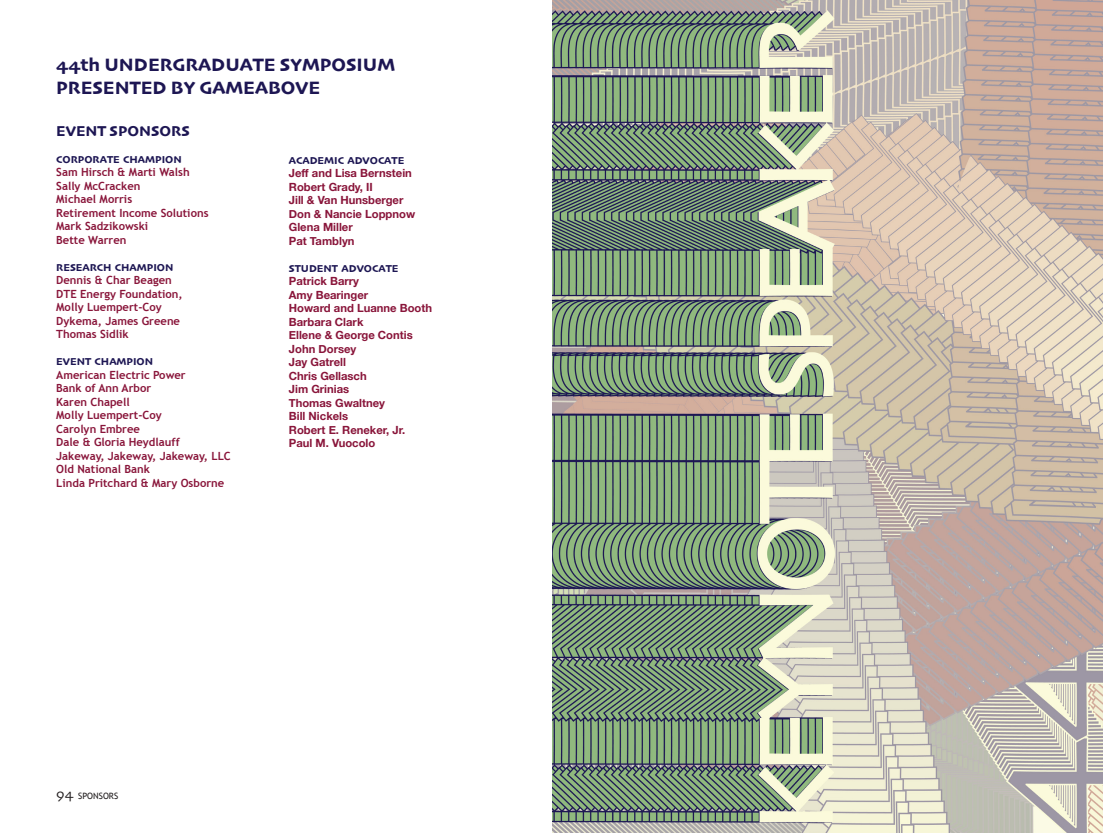
<style>
.page{position:relative;width:1103px;height:833px;background:#fff}
.page>*{position:absolute;margin:0;border:0;box-sizing:border-box;transform-origin:0 0}
.t1{font:18.75px "Skia";color:#1d1653}
.t2{font:15px "Skia";color:#1d1653}
.t3{font:700 11.25px "Trebuchet MS";color:#89153a}
.t4{font:700 11.25px "Helvetica Neue";color:#89153a}
.t5{font:10.5px "Skia";color:#1d1653}
.t6{font:8.75px "Trebuchet MS";color:#231f20}
.s1{font-family:"Skia";font-size:15px}
</style>
<div class="page">
<img style="left:552px;top:0;width:550px;height:832px">
<p class="t1" style="left:56px;top:54px;width:340px">44th UNDERGRADUATE SYMPOSIUM</p>
<p class="t1" style="left:56px;top:76px;width:265px">PRESENTED BY GAMEABOVE</p>
<p class="t2" style="left:56px;top:122px;width:135px">EVENT SPONSORS</p>
<p class="t5" style="left:56px;top:153px;width:9px">COR</p>
<p class="t5" style="left:78px;top:153px;width:15px">PORATE</p>
<p class="t5" style="left:123px;top:153px;width:9px">CHA</p>
<p class="t5" style="left:145px;top:153px;width:24px">MPION</p>
<p class="t3" style="left:56px;top:165px;width:135px">Sam Hirsch &amp; Marti Walsh</p>
<p class="t3" style="left:56px;top:179px;width:86px">Sally McCracken</p>
<p class="t3" style="left:56px;top:192px;width:77px">Michael Morris</p>
<p class="t3" style="left:56px;top:206px;width:154px">Retirement Income Solutions</p>
<p class="t3" style="left:56px;top:219px;width:94px">Mark Sadzikowski</p>
<p class="t3" style="left:56px;top:233px;width:72px">Bette Warren</p>
<p class="t5" style="left:56px;top:261px;width:8px">RESEARCH</p>
<p class="t5" style="left:115px;top:261px;width:9px">CHA</p>
<p class="t5" style="left:137px;top:261px;width:24px">MPION</p>
<p class="t3" style="left:56px;top:273px;width:117px">Dennis &amp; Char Beagen</p>
<p class="t3" style="left:56px;top:287px;width:128px">DTE Energy Foundation,</p>
<p class="t3" style="left:56px;top:300px;width:107px">Molly Luempert-Coy</p>
<p class="t3" style="left:56px;top:314px;width:125px">Dykema, James Greene</p>
<p class="t3" style="left:56px;top:327px;width:74px">Thomas Sidlik</p>
<p class="t5" style="left:56px;top:355px;width:8px">EVENT</p>
<p class="t5" style="left:95px;top:355px;width:9px">CHA</p>
<p class="t5" style="left:117px;top:355px;width:24px">MPION</p>
<p class="t3" style="left:56px;top:368px;width:131px">American Electric Power</p>
<p class="t3" style="left:56px;top:381px;width:97px">Bank of Ann Arbor</p>
<p class="t3" style="left:56px;top:395px;width:75px">Karen Chapell</p>
<p class="t3" style="left:56px;top:408px;width:107px">Molly Luempert-Coy</p>
<p class="t3" style="left:56px;top:422px;width:85px">Carolyn Embree</p>
<p class="t3" style="left:56px;top:435px;width:125px">Dale &amp; Gloria Heydlauff</p>
<p class="t3" style="left:56px;top:449px;width:176px">Jakeway, Jakeway, Jakeway, LLC</p>
<p class="t3" style="left:56px;top:462px;width:95px">Old National Bank</p>
<p class="t3" style="left:56px;top:476px;width:169px">Linda Pritchard &amp; Mary Osborne</p>
<p class="t5" style="left:289px;top:154px;width:8px">ACADE</p>
<p class="t5" style="left:324px;top:154px;width:32px">MIC ADVOCATE</p>
<p class="t4" style="left:289px;top:164px;width:124px">Jeff and Lisa Bernstein</p>
<p class="t4" style="left:289px;top:178px;width:85px">Robert Grady, II</p>
<p class="t4" style="left:289px;top:191px;width:116px">Jill &amp; Van Hunsberger</p>
<p class="t4" style="left:289px;top:205px;width:128px">Don &amp; Nancie Loppnow</p>
<p class="t4" style="left:289px;top:218px;width:65px">Glena Miller</p>
<p class="t4" style="left:289px;top:232px;width:67px">Pat Tamblyn</p>
<p class="t5" style="left:289px;top:262px;width:8px">STUDENT</p>
<p class="t5" style="left:341px;top:262px;width:9px">ADVOCATE</p>
<p class="t4" style="left:289px;top:272px;width:72px">Patrick Barry</p>
<p class="t4" style="left:289px;top:286px;width:81px">Amy Bearinger</p>
<p class="t4" style="left:289px;top:299px;width:145px">Howard and Luanne Booth</p>
<p class="t4" style="left:289px;top:313px;width:76px">Barbara Clark</p>
<p class="t4" style="left:289px;top:326px;width:125px">Ellene &amp; George Contis</p>
<p class="t4" style="left:289px;top:340px;width:69px">John Dorsey</p>
<p class="t4" style="left:289px;top:353px;width:59px">Jay Gatrell</p>
<p class="t4" style="left:289px;top:367px;width:79px">Chris Gellasch</p>
<p class="t4" style="left:289px;top:380px;width:62px">Jim Grinias</p>
<p class="t4" style="left:289px;top:394px;width:98px">Thomas Gwaltney</p>
<p class="t4" style="left:289px;top:407px;width:61px">Bill Nickels</p>
<p class="t4" style="left:289px;top:421px;width:118px">Robert E. Reneker, Jr.</p>
<p class="t4" style="left:289px;top:434px;width:88px">Paul M. Vuocolo</p>
<p class="t6" style="left:56px;top:791px;width:63px"><span class="s1">94</span> SPONSORS</p>
</div>
